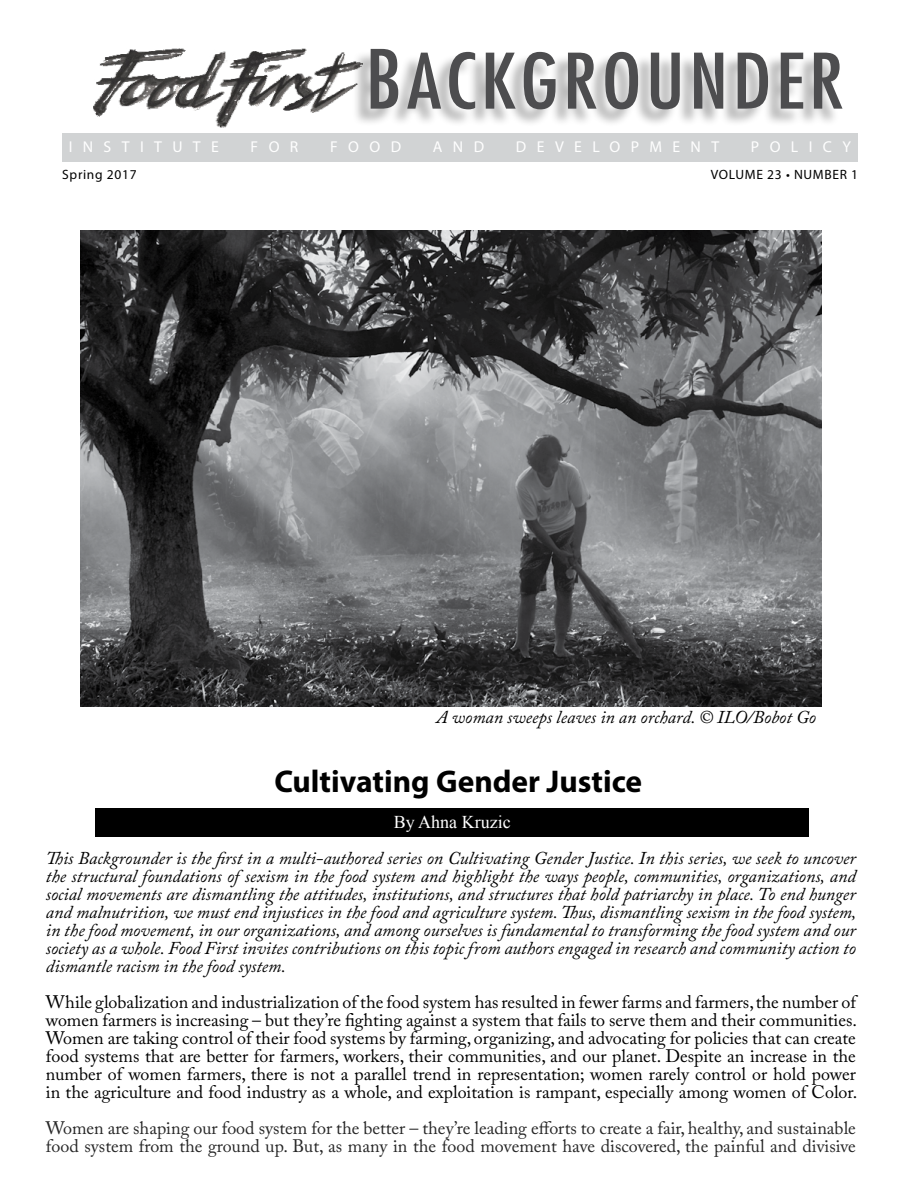
<style>
.page{position:relative;width:918px;height:1188px;background:#fff}
.page>*{position:absolute;margin:0;border:0;box-sizing:border-box;transform-origin:0 0}
.t1{font:700 31.5px "Myriad Pro";color:#000}
.t2{font:italic 18px/18px "Adobe Caslon Pro";color:#000;text-align:justify}
.t3{font:18px/18px "Adobe Caslon Pro";color:#000;text-align:justify}
.t4{font:18px/18px "Adobe Caslon Pro";color:#262626}
.t5{font:18px "Times New Roman";color:#fff}
.t6{font:15.75px "Myriad Pro";letter-spacing:.66em;color:#fff}
.t7{font:13.5px "Myriad Pro";letter-spacing:.05em;color:#000}
</style>
<div class="page">
<img style="left:94px;top:49px;width:258px;height:79px">
<div style="left:62px;top:133px;width:796px;height:28px;background:#d1d3d4"></div>
<div style="left:352px;top:50px;width:488px;height:77px;background:#000;opacity:.3"></div>
<svg style="left:371px;top:49px;width:472px;height:60px"></svg>
<div style="left:96px;top:808px;width:713px;height:29px;background:#000"></div>
<img style="left:81px;top:231px;width:740px;height:476px">
<p class="t6" style="left:69px;top:137px;width:152px">INSTITUTE</p>
<p class="t6" style="left:251px;top:137px;width:49px">FOR</p>
<p class="t6" style="left:330px;top:137px;width:73px">FOOD</p>
<p class="t6" style="left:433px;top:137px;width:53px">AND</p>
<p class="t6" style="left:516px;top:137px;width:205px">DEVELOPMENT</p>
<p class="t6" style="left:751px;top:137px;width:102px">POLICY</p>
<p class="t7" style="left:62px;top:166px;width:76px">Spring 2017</p>
<p class="t7" style="left:711px;top:166px;width:149px">VOLUME 23 • NUMBER 1</p>
<p class="t2" style="left:436px;top:708px;width:381px">A woman sweeps leaves in an orchard. © ILO/Bobot Go</p>
<h1 class="t1" style="left:274px;top:761px;width:369px">Cultivating Gender Justice</h1>
<p class="t5" style="left:394px;top:809px;width:118px">By Ahna Kruzic</p>
<p class="t2" style="left:46px;top:849px;width:812px">This Backgrounder is the first in a multi-authored series on Cultivating Gender Justice. In this series, we seek to uncover the structural foundations of sexism in the food system and highlight the ways people, communities, organizations, and social movements are dismantling the attitudes, institutions, and structures that hold patriarchy in place. To end hunger and malnutrition, we must end injustices in the food and agriculture system. Thus, dismantling sexism in the food system, in the food movement, in our organizations, and among ourselves is fundamental to transforming the food system and our society as a whole. Food First invites contributions on this topic from authors engaged in research and community action to dismantle racism in the food system.</p>
<p class="t3" style="left:46px;top:993px;width:813px">While globalization and industrialization of the food system has resulted in fewer farms and farmers, the number of women farmers is increasing – but they’re fighting against a system that fails to serve them and their communities.<br>Women are taking control of their food systems by farming, organizing, and advocating for policies that can create food systems that are better for farmers, workers, their communities, and our planet. Despite an increase in the number of women farmers, there is not a parallel trend in representation; women rarely control or hold power in the agriculture and food industry as a whole, and exploitation is rampant, especially among women of Color.</p>
<p class="t4" style="left:46px;top:1119px;width:812px">Women are shaping our food system for the better – they’re leading efforts to create a fair, healthy, and sustainable food system from the ground up. But, as many in the food movement have discovered, the painful and divisive</p>
</div>
